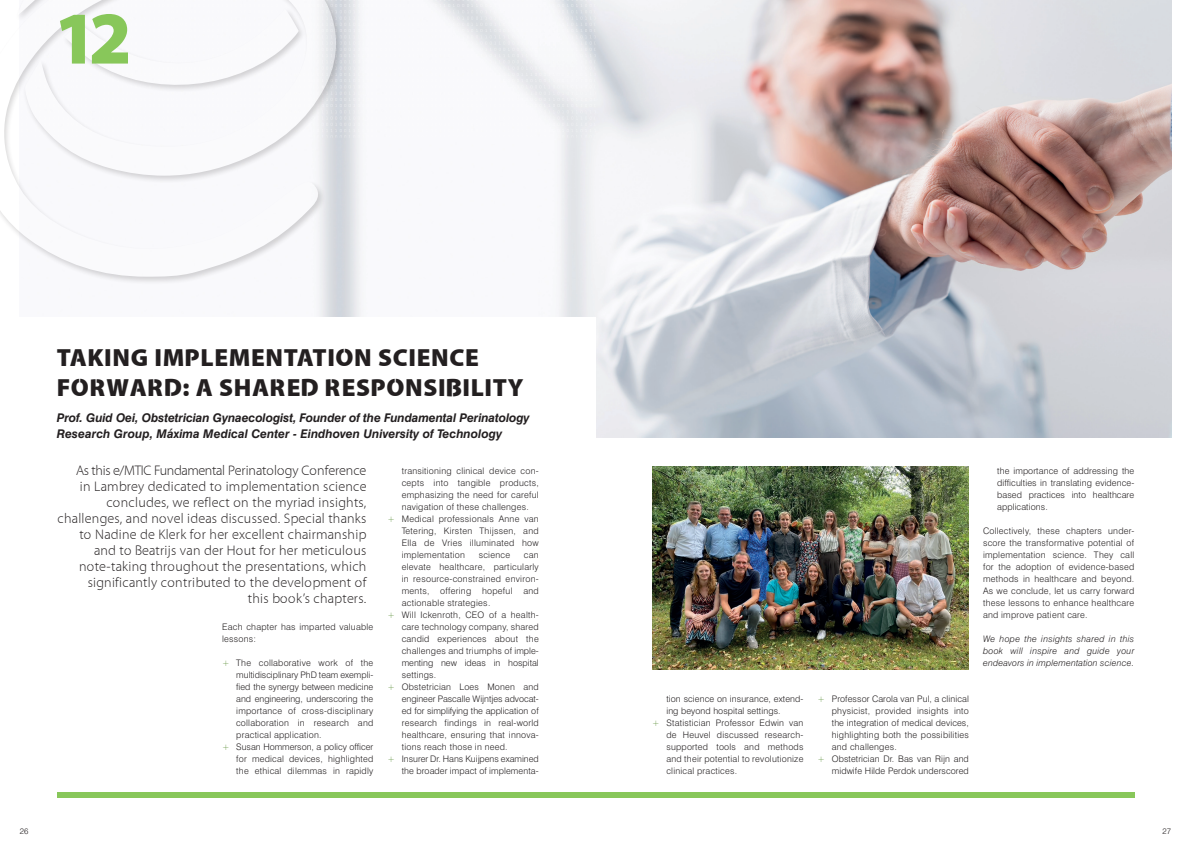
<style>
.page{position:relative;width:1191px;height:842px;background:#fff}
.page>*{position:absolute;margin:0;border:0;box-sizing:border-box;transform-origin:0 0}
.t1{font:900 75px "Cleanvertising";color:#88c75a}
.t2{font:900 25px/30px "Cleanvertising";letter-spacing:.025em;color:#231f20}
.intro_groot{font:300 14px/16px "Cleanvertising";letter-spacing:.02em;color:#231f20;text-align:right}
.body{font:italic 700 12px/16px "Swiss 721 BT";letter-spacing:-.01em;color:#231f20}
.bullit{font:300 9px/12px "Swiss 721 BT";letter-spacing:.025em;color:#231f20;text-align:justify}
.body-2{font:300 9px/12px "Swiss 721 BT";letter-spacing:.025em;color:#231f20}
.body-3{font:italic 300 9px/12px "Swiss 721 BT";letter-spacing:.02em;color:#231f20;text-align:justify}
.bullit-2{font:300 9px/12px "Swiss 721 BT";color:#231f20;text-align:right}
.t3{font:300 8px "Swiss 721 BT";color:#231f20}
.s1{color:#649542}
</style>
<div class="page">
<img style="left:318px;top:0;width:853px;height:438px">
<div style="left:0;top:318px;width:595px;height:524px;background:#fff"></div>
<img style="left:362px;top:117px;width:52px;height:9px">
<img style="left:344px;top:92px;width:70px;height:3px">
<img style="left:349px;top:60px;width:65px;height:3px">
<img style="left:362px;top:29px;width:52px;height:9px">
<img style="left:349px;top:4px;width:65px;height:3px">
<img style="left:544px;top:117px;width:51px;height:9px">
<img style="left:526px;top:92px;width:69px;height:3px">
<img style="left:539px;top:60px;width:56px;height:10px">
<img style="left:526px;top:35px;width:69px;height:3px">
<img style="left:526px;top:4px;width:69px;height:3px">
<div style="left:0;top:0;width:344px;height:285px;background:#231f20;opacity:.75"></div>
<svg style="left:0;top:0;width:339px;height:277px"></svg>
<svg style="left:17px;top:0;width:311px;height:96px"></svg>
<div style="left:57px;top:792px;width:1077px;height:6px;background:#88c75a"></div>
<img style="left:652px;top:466px;width:317px;height:203px">
<p class="t1" style="left:57px;top:-1px;width:77px">12</p>
<p class="t2" style="left:57px;top:343px;width:468px">TAKING IMPLEMENTATION SCIENCE<br>FORWARD: A SHARED RESPONSIBILITY</p>
<p class="body" style="left:57px;top:410px;width:474px">Prof. Guid Oei, Obstetrician Gynaecologist, Founder of the Fundamental Perinatology<br>Research Group, Máxima Medical Center - Eindhoven University of Technology</p>
<p class="intro_groot" style="left:58px;top:462px;width:310px">As this e/MTIC Fundamental Perinatology Conference<br>in Lambrey dedicated to implementation science concludes, we reflect on the myriad insights, challenges, and novel ideas discussed. Special thanks to Nadine de Klerk for her excellent chairmanship and to Beatrijs van der Hout for her meticulous note-taking throughout the presentations, which significantly contributed to the development of<br>this book’s chapters.</p>
<p class="body-2" style="left:222px;top:620px;width:153px">Each chapter has imparted valuable lessons:</p>
<p class="bullit" style="left:236px;top:656px;width:139px;text-indent:-14px"><span class="s1">+</span> The collaborative work of the multidisciplinary PhD team exempli&shy;fied the synergy between medicine and engineering, underscoring the importance of cross-disciplinary collaboration in research and practical application.</p>
<p class="bullit" style="left:236px;top:740px;width:139px;text-indent:-14px"><span class="s1">+</span> Susan Hommerson, a policy officer for medical devices, highlighted the ethical dilemmas in rapidly</p>
<p class="bullit" style="left:402px;top:464px;width:139px">transitioning clinical device con&shy;cepts into tangible products, emphasizing the need for careful navigation of these challenges.</p>
<p class="bullit" style="left:402px;top:512px;width:139px;text-indent:-14px"><span class="s1">+</span> Medical professionals Anne van Tetering, Kirsten Thijssen, and Ella de Vries illuminated how implementation</p>
<p class="bullit" style="left:478px;top:548px;width:33px">science</p>
<p class="bullit" style="left:402px;top:548px;width:139px;text-indent:122px">can elevate healthcare, particularly in resource-constrained environ&shy;ments, offering hopeful and actionable strategies.</p>
<p class="bullit" style="left:402px;top:608px;width:139px;text-indent:-14px"><span class="s1">+</span> Will Ickenroth, CEO of a health&shy;care technology company, shared candid experiences about the challenges and triumphs of imple&shy;menting new ideas in hospital settings.</p>
<p class="bullit" style="left:402px;top:680px;width:139px;text-indent:-14px"><span class="s1">+</span> Obstetrician Loes Monen and engineer Pascalle Wijntjes advocat&shy;ed for simplifying the application of research findings in real-world healthcare, ensuring that innova&shy;tions reach those in need.</p>
<p class="bullit-2" style="left:387px;top:752px;width:153px"><span class="s1">+</span> Insurer Dr. Hans Kuijpens examined the broader impact of implementa-</p>
<p class="bullit" style="left:666px;top:692px;width:139px">tion science on insurance, extend&shy;ing beyond hospital settings.</p>
<p class="bullit" style="left:666px;top:716px;width:139px;text-indent:-14px"><span class="s1">+</span> Statistician Professor Edwin van de Heuvel discussed research&shy;supported tools and methods and their potential to revolutionize clinical practices.</p>
<p class="bullit" style="left:831px;top:692px;width:139px;text-indent:-14px"><span class="s1">+</span> Professor Carola van Pul, a clinical physicist, provided insights into the integration of medical devices, highlighting both the possibilities and challenges.</p>
<p class="bullit" style="left:817px;top:752px;width:153px;text-align:right"><span class="s1">+</span> Obstetrician Dr. Bas van Rijn and midwife Hilde Perdok underscored</p>
<p class="bullit" style="left:997px;top:464px;width:139px">the importance of addressing the difficulties in translating evidence&shy;based practices into healthcare applications.</p>
<p class="body-2" style="left:983px;top:524px;width:153px;text-align:justify">Collectively, these chapters under&shy;score the transformative potential of implementation science. They call for the adoption of evidence-based methods in healthcare and beyond.<br>As we conclude, let us carry forward these lessons to enhance healthcare and improve patient care.</p>
<p class="body-3" style="left:983px;top:632px;width:153px">We hope the insights shared in this book will inspire and guide your endeavors in implementation science.</p>
<p class="t3" style="left:20px;top:826px;width:10px">26</p>
<p class="t3" style="left:1162px;top:826px;width:10px">27</p>
</div>
